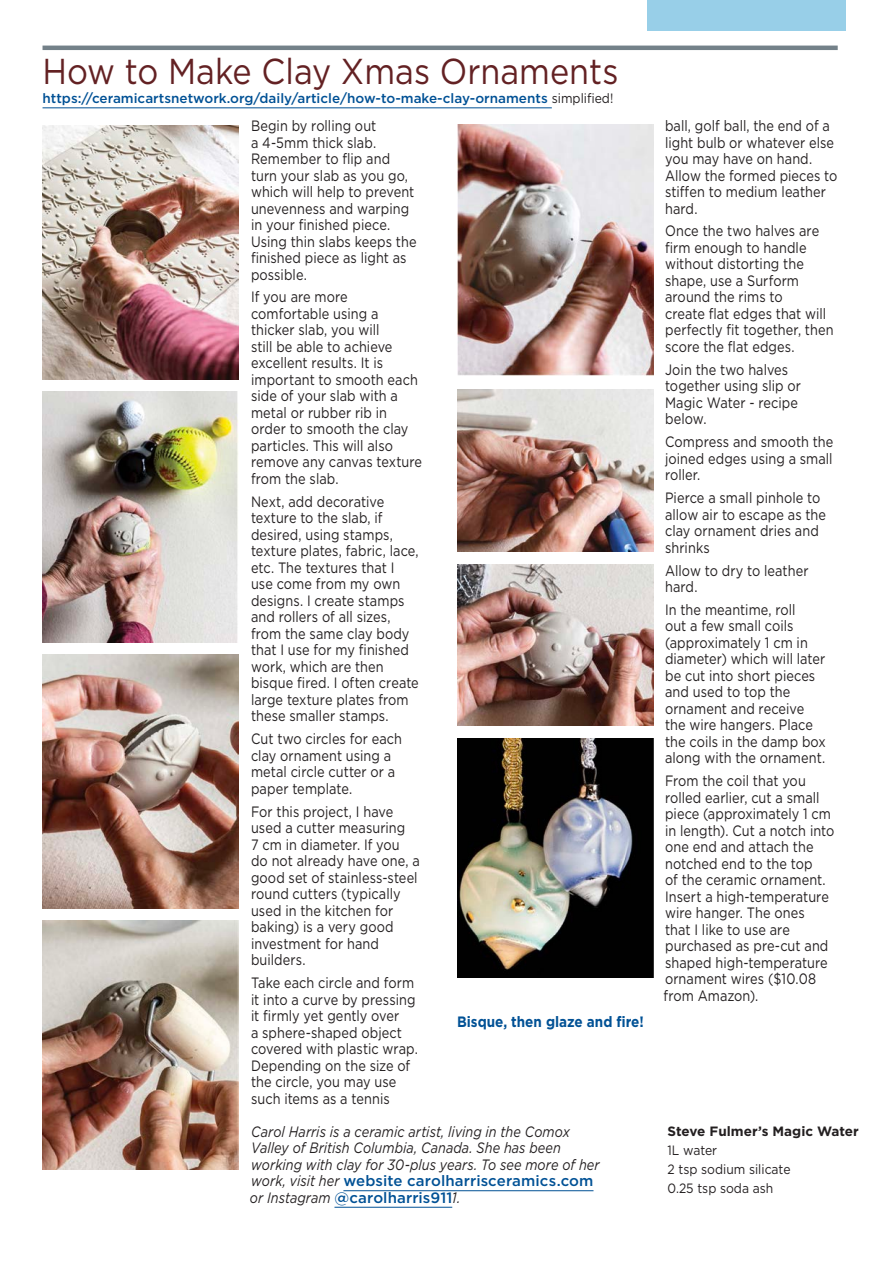
<style>
.page{position:relative;width:893px;height:1263px;background:#fff}
.page>*{position:absolute;margin:0;border:0;box-sizing:border-box;transform-origin:0 0}
.Sub__1{font:36px "Gotham";color:#632123;scale:.9 1}
.Alternate_text{font:15px/16.5px "Gotham";letter-spacing:.005em;color:#231f20;scale:.85 1}
.Alternate_text-2{font:italic 15px/16.5px "Gotham";letter-spacing:.005em;color:#231f20;scale:.85 1}
.Sub__2{font:700 15px "Gotham";color:#015195;scale:.9 1}
.t1{font:500 13.5px "Gotham";color:#015195}
.t2{font:13.5px "Gotham";color:#231f20;scale:.9 1}
.t3{font:700 13.5px "Gotham";color:#231f20}
.s1{font-weight:400;color:#231f20}
.s2{font-weight:500;font-style:normal;color:#015195}
</style>
<div class="page">
<div style="left:647px;top:0;width:199px;height:30px;background:#98cfe8"></div>
<hr style="left:43px;top:46px;width:795px;height:4px;background:#748189">
<hr style="left:43px;top:107px;width:509px;height:1px;background:#015195">
<hr style="left:343px;top:1190px;width:250px;height:1px;background:#015195">
<hr style="left:334px;top:1207px;width:118px;height:1px;background:#015195">
<img style="left:43px;top:920px;width:196px;height:250px">
<img style="left:43px;top:126px;width:196px;height:254px">
<img style="left:457px;top:738px;width:197px;height:239px">
<img style="left:43px;top:391px;width:195px;height:252px">
<img style="left:457px;top:125px;width:197px;height:250px">
<img style="left:457px;top:564px;width:197px;height:161px">
<img style="left:43px;top:654px;width:196px;height:254px">
<img style="left:457px;top:389px;width:197px;height:162px">
<p class="Sub__1" style="left:43px;top:48px;width:641px">How to Make Clay Xmas Ornaments</p>
<p class="t1" style="left:43px;top:90px;width:572px">https://ceramicartsnetwork.org/daily/article/how-to-make-clay-ornaments <span class="s1">simplified!</span></p>
<p class="Alternate_text" style="left:251px;top:117px;width:196px">Begin by rolling out<br>a 4-5mm thick slab.<br>Remember to flip and turn your slab as you go, which will help to prevent unevenness and warping in your finished piece.<br>Using thin slabs keeps the finished piece as light as possible.</p>
<p class="Alternate_text" style="left:251px;top:289px;width:203px">If you are more comfortable using a thicker slab, you will<br>still be able to achieve excellent results. It is important to smooth each side of your slab with a metal or rubber rib in order to smooth the clay particles. This will also remove any canvas texture from the slab.</p>
<p class="Alternate_text" style="left:251px;top:493px;width:199px">Next, add decorative texture to the slab, if desired, using stamps, texture plates, fabric, lace, etc. The textures that I use come from my own designs. I create stamps and rollers of all sizes, from the same clay body that I use for my finished work, which are then bisque fired. I often create large texture plates from these smaller stamps.</p>
<p class="Alternate_text" style="left:251px;top:730px;width:179px">Cut two circles for each clay ornament using a metal circle cutter or a paper template.</p>
<p class="Alternate_text" style="left:251px;top:803px;width:200px">For this project, I have used a cutter measuring<br>7 cm in diameter. If you do not already have one, a good set of stainless-steel round cutters (typically used in the kitchen for baking) is a very good investment for hand builders.</p>
<p class="Alternate_text" style="left:251px;top:974px;width:198px">Take each circle and form it into a curve by pressing it firmly yet gently over<br>a sphere-shaped object covered with plastic wrap.<br>Depending on the size of the circle, you may use such items as a tennis</p>
<p class="Sub__2" style="left:457px;top:1011px;width:209px">Bisque, then glaze and fire!</p>
<p class="Alternate_text" style="left:665px;top:117px;width:204px">ball, golf ball, the end of a light bulb or whatever else you may have on hand.<br>Allow the formed pieces to stiffen to medium leather hard.</p>
<p class="Alternate_text" style="left:665px;top:223px;width:200px">Once the two halves are firm enough to handle without distorting the shape, use a Surform around the rims to<br>create flat edges that will perfectly fit together, then score the flat edges.</p>
<p class="Alternate_text" style="left:665px;top:361px;width:161px">Join the two halves together using slip or<br>Magic Water - recipe below.</p>
<p class="Alternate_text" style="left:665px;top:433px;width:200px;text-align:justify">Compress and smooth the joined edges using a small roller.</p>
<p class="Alternate_text" style="left:665px;top:489px;width:191px">Pierce a small pinhole to allow air to escape as the clay ornament dries and shrinks</p>
<p class="Alternate_text" style="left:665px;top:562px;width:170px">Allow to dry to leather hard.</p>
<p class="Alternate_text" style="left:665px;top:601px;width:191px">In the meantime, roll<br>out a few small coils (approximately 1 cm in diameter) which will later be cut into short pieces and used to top the ornament and receive the wire hangers. Place the coils in the damp box along with the ornament.</p>
<p class="Alternate_text" style="left:664px;top:772px;width:202px">From the coil that you rolled earlier, cut a small piece (approximately 1 cm in length). Cut a notch into one end and attach the notched end to the top<br>of the ceramic ornament.<br>Insert a high-temperature wire hanger. The ones<br>that I like to use are purchased as pre-cut and shaped high-temperature ornament wires ($10.08 from Amazon).</p>
<p class="Alternate_text-2" style="left:250px;top:1123px;width:413px">Carol Harris is a ceramic artist, living in the Comox Valley of British Columbia, Canada. She has been working with clay for 30-plus years. To see more of her work, visit her <span class="s2">website carolharrisceramics.com </span>or Instagram <span class="s2">@carolharris911</span>1.</p>
<p class="t3" style="left:668px;top:1122px;width:193px">Steve Fulmer’s Magic Water</p>
<p class="t2" style="left:668px;top:1141px;width:57px">1L water</p>
<p class="t2" style="left:668px;top:1160px;width:138px">2 tsp sodium silicate</p>
<p class="t2" style="left:668px;top:1180px;width:119px">0.25 tsp soda ash</p>
</div>
